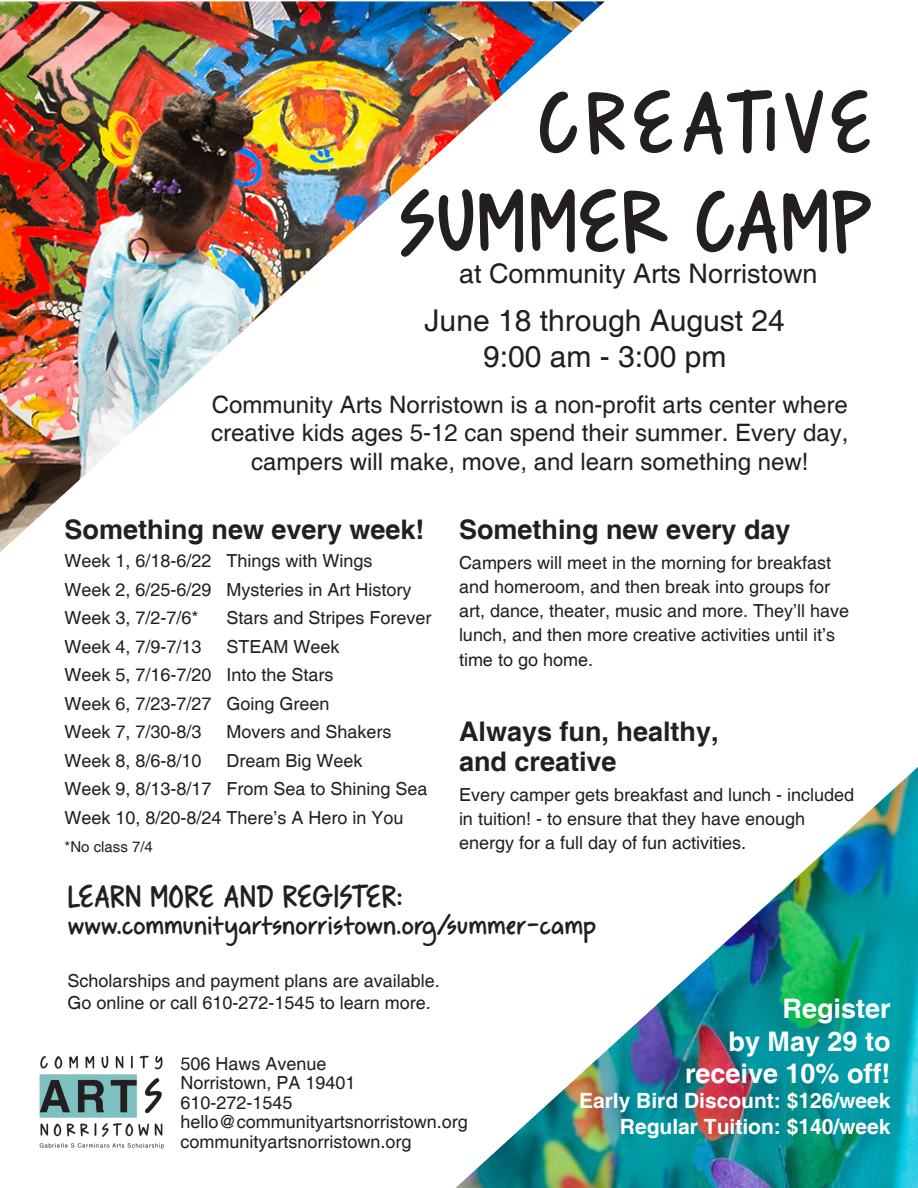
<style>
.page{position:relative;width:918px;height:1188px;background:#fff}
.page>*{position:absolute;margin:0;border:0;box-sizing:border-box;transform-origin:0 0}
.t1{font:82.5px "Gabby Beta";letter-spacing:-.005em;color:#231f20}
.t2{font:82.5px "Gabby Beta";letter-spacing:.04em;color:#231f20}
.t3{font:30px "Helvetica";color:#231f20}
.t4{font:30px "Gabby Beta";letter-spacing:-.015em;color:#231f20}
.t5{font:700 27px "Helvetica";color:#231f20}
.t6{font:27px "Gabby Beta";letter-spacing:-.005em;color:#231f20}
.t7{font:700 27px "Helvetica";color:#fff}
.t8{font:27px "Helvetica";color:#231f20}
.t9{font:24px/28.8px "Helvetica";color:#231f20;text-align:center}
.t10{font:700 21px "Helvetica";color:#fff}
.t11{font:18px/24.3px "Helvetica";color:#231f20}
.t12{font:15px "Helvetica";color:#231f20}
</style>
<div class="page">
<img style="left:0;top:1px;width:605px;height:551px">
<img style="left:456px;top:767px;width:462px;height:421px">
<img style="left:39px;top:1055px;width:125px;height:94px">
<p class="t2" style="left:537px;top:69px;width:337px">CREATIVE</p>
<p class="t1" style="left:398px;top:168px;width:476px">SUMMER CAMP</p>
<p class="t8" style="left:459px;top:258px;width:360px">at Community Arts Norristown</p>
<p class="t3" style="left:425px;top:303px;width:362px">June 18 through August 24</p>
<p class="t3" style="left:483px;top:339px;width:245px">9:00 am - 3:00 pm</p>
<p class="t9" style="left:211px;top:391px;width:639px">Community Arts Norristown is a non-profit arts center where creative kids ages 5-12 can spend their summer. Every day, campers will make, move, and learn something new!</p>
<p class="t5" style="left:64px;top:513px;width:362px">Something new every week!</p>
<p class="t11" style="left:64px;top:550px;width:310px">Week 1, 6/18-6/22 Things with Wings</p>
<p class="t11" style="left:64px;top:578px;width:349px">Week 2, 6/25-6/29 Mysteries in Art History</p>
<p class="t11" style="left:64px;top:607px;width:136px">Week 3, 7/2-7/6*</p>
<p class="t11" style="left:226px;top:607px;width:207px">Stars and Stripes Forever</p>
<p class="t11" style="left:64px;top:635px;width:139px">Week 4, 7/9-7/13</p>
<p class="t11" style="left:226px;top:635px;width:115px">STEAM Week</p>
<p class="t11" style="left:64px;top:664px;width:271px">Week 5, 7/16-7/20 Into the Stars</p>
<p class="t11" style="left:64px;top:692px;width:267px">Week 6, 7/23-7/27 Going Green</p>
<p class="t11" style="left:64px;top:721px;width:139px">Week 7, 7/30-8/3</p>
<p class="t11" style="left:226px;top:721px;width:167px">Movers and Shakers</p>
<p class="t11" style="left:64px;top:749px;width:139px">Week 8, 8/6-8/10</p>
<p class="t11" style="left:226px;top:749px;width:138px">Dream Big Week</p>
<p class="t11" style="left:64px;top:778px;width:365px">Week 9, 8/13-8/17 From Sea to Shining Sea</p>
<p class="t11" style="left:64px;top:806px;width:341px">Week 10, 8/20-8/24 There’s A Hero in You</p>
<p class="t12" style="left:64px;top:839px;width:90px">*No class 7/4</p>
<p class="t5" style="left:459px;top:513px;width:333px">Something new every day</p>
<p class="t11" style="left:459px;top:551px;width:392px">Campers will meet in the morning for breakfast and homeroom, and then break into groups for art, dance, theater, music and more. They’ll have lunch, and then more creative activities until it’s time to go home.</p>
<p class="t5" style="left:459px;top:715px;width:261px">Always fun, healthy,</p>
<p class="t5" style="left:459px;top:745px;width:159px">and creative</p>
<p class="t11" style="left:459px;top:783px;width:397px">Every camper gets breakfast and lunch - included in tuition! - to ensure that they have enough</p>
<p class="t11" style="left:459px;top:831px;width:289px">energy for a full day of fun activities.</p>
<p class="t4" style="left:68px;top:877px;width:337px">LEARN MORE AND REGISTER:</p>
<p class="t6" style="left:68px;top:907px;width:531px">www.communityartsnorristown.org/summer-camp</p>
<p class="t11" style="left:68px;top:969px;width:374px">Scholarships and payment plans are available.</p>
<p class="t11" style="left:68px;top:991px;width:365px">Go online or call 610-272-1545 to learn more.</p>
<p class="t7" style="left:783px;top:992px;width:110px">Register</p>
<p class="t7" style="left:729px;top:1025px;width:164px">by May 29 to</p>
<p class="t7" style="left:685px;top:1057px;width:207px">receive 10% off!</p>
<p class="t10" style="left:579px;top:1088px;width:313px">Early Bird Discount: $126/week</p>
<p class="t10" style="left:620px;top:1113px;width:272px">Regular Tuition: $140/week</p>
<p class="t11" style="left:181px;top:1052px;width:148px">506 Haws Avenue</p>
<p class="t11" style="left:181px;top:1071px;width:177px">Norristown, PA 19401</p>
<p class="t11" style="left:181px;top:1091px;width:114px">610-272-1545</p>
<p class="t11" style="left:181px;top:1110px;width:289px">hello@communityartsnorristown.org</p>
<p class="t11" style="left:181px;top:1130px;width:233px">communityartsnorristown.org</p>
</div>
